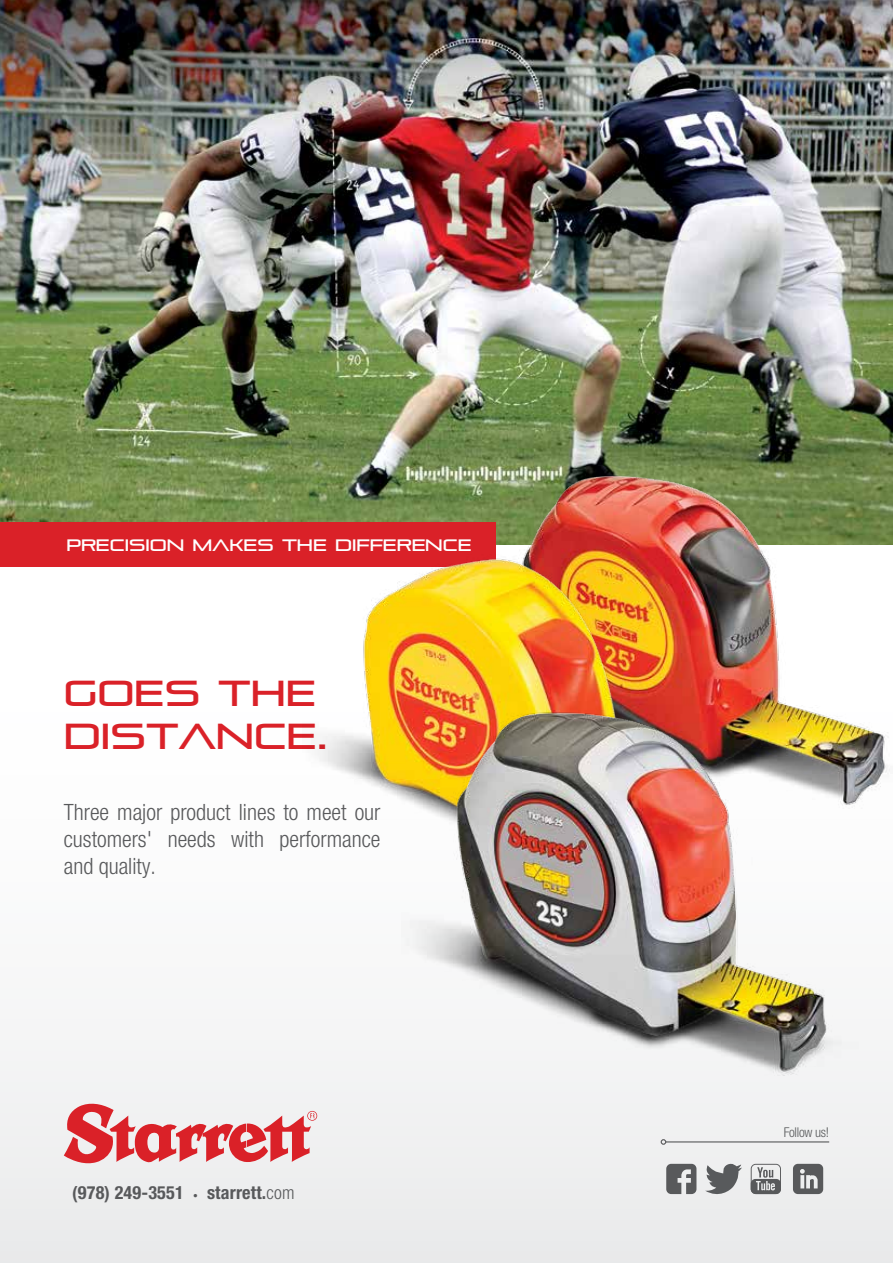
<style>
.page{position:relative;width:893px;height:1263px;background:#fff}
.page>*{position:absolute;margin:0;border:0;box-sizing:border-box;transform-origin:0 0}
.t1{font:36px/43.2px "Pirulen";color:#da2128}
.t2{font:300 condensed 22.5px/27px "Helvetica Neue LT Pro";color:#58595b;text-align:justify}
.t3{font:700 condensed 18.15px "Helvetica Neue LT Pro";letter-spacing:.01em;color:#58595b}
.t4{font:16.5px "Pirulen";color:#fff}
.t5{font:300 condensed 13.5px "Helvetica Neue LT Pro";letter-spacing:-.02em;color:#58595b}
.s1{font-size:9.45px}
.s2{font-weight:300}
</style>
<div class="page">
<img style="left:0;top:0;width:893px;height:522px">
<div style="left:0;top:621px;width:893px;height:642px;background:#f4f5f5"></div>
<hr style="left:666px;top:1141px;width:163px;height:1px;background:#58595b">
<svg style="left:661px;top:1139px;width:5px;height:6px"></svg>
<svg style="left:666px;top:1164px;width:30px;height:30px"></svg>
<svg style="left:705px;top:1164px;width:37px;height:30px"></svg>
<svg style="left:751px;top:1164px;width:30px;height:30px"></svg>
<svg style="left:793px;top:1164px;width:30px;height:30px"></svg>
<svg style="left:64px;top:1104px;width:253px;height:59px"></svg>
<div style="left:0;top:522px;width:495px;height:45px;background:#da2128"></div>
<img style="left:475px;top:465px;width:418px;height:310px">
<img style="left:302px;top:539px;width:451px;height:257px">
<img style="left:402px;top:706px;width:479px;height:370px">
<p class="t4" style="left:66px;top:535px;width:407px">PRECISION MAKES THE DIFFERENCE</p>
<h1 class="t1" style="left:64px;top:670px;width:265px">GOES THE<br>DISTANCE.</h1>
<p class="t2" style="left:64px;top:798px;width:318px">Three major product lines to meet our customers' needs with performance and quality.</p>
<p class="t3" style="left:72px;top:1182px;width:224px">(978) 249-3551 <span class="s1">•</span> starrett.<span class="s2">com</span></p>
<p class="t5" style="left:784px;top:1124px;width:47px">Follow us!</p>
</div>
